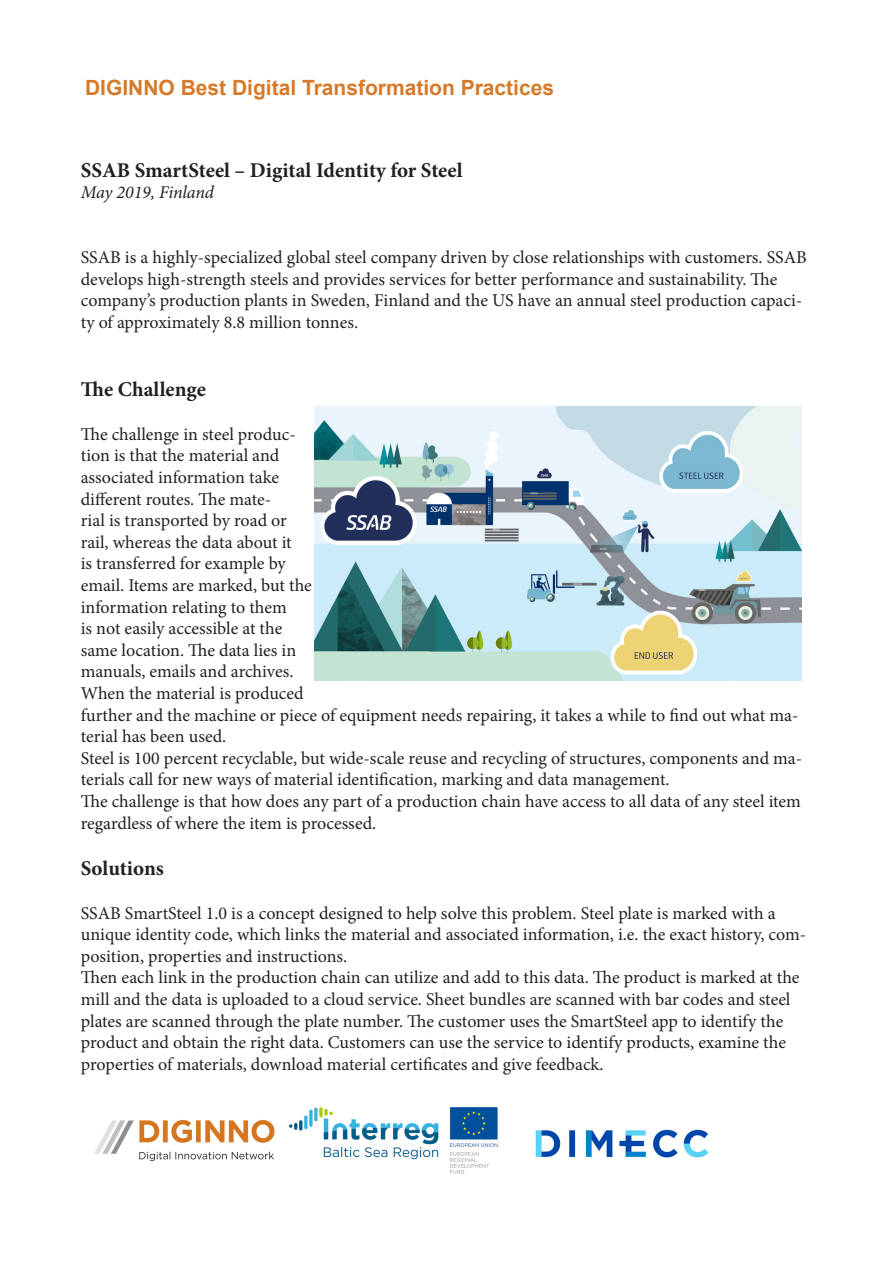
<style>
.page{position:relative;width:893px;height:1263px;background:#fff}
.page>*{position:absolute;margin:0;border:0;box-sizing:border-box;transform-origin:0 0}
.t1{font:700 21px "Minion Pro";letter-spacing:-.005em;color:#231f20}
.t2{font:700 21px "Arial";color:#d67a29}
.t3{font:18px/21.6px "Minion Pro";color:#231f20}
.t4{font:italic 18px "Minion Pro";letter-spacing:-.01em;color:#231f20}
</style>
<div class="page">
<img style="left:94px;top:1108px;width:403px;height:65px">
<img style="left:535px;top:1129px;width:174px;height:29px">
<img style="left:315px;top:406px;width:487px;height:274px">
<p class="t2" style="left:85px;top:76px;width:471px">DIGINNO Best Digital Transformation Practices</p>
<p class="t1" style="left:81px;top:155px;width:383px">SSAB SmartSteel – Digital Identity for Steel</p>
<p class="t4" style="left:81px;top:180px;width:135px">May 2019, Finland</p>
<p class="t3" style="left:81px;top:247px;width:727px">SSAB is a highly-specialized global steel company driven by close relationships with customers. SSAB develops high-strength steels and provides services for better performance and sustainability. The company’s production plants in Sweden, Finland and the US have an annual steel production capaci&shy;ty of approximately 8.8 million tonnes.</p>
<p class="t1" style="left:81px;top:375px;width:127px">The Challenge</p>
<p class="t3" style="left:81px;top:423px;width:723px">The challenge in steel produc-<br>tion is that the material and<br>associated information take<br>different routes. The mate-<br>rial is transported by road or<br>rail, whereas the data about it<br>is transferred for example by<br>email. Items are marked, but the<br>information relating to them<br>is not easily accessible at the<br>same location. The data lies in<br>manuals, emails and archives.<br>When the material is produced<br>further and the machine or piece of equipment needs repairing, it takes a while to find out what ma&shy;terial has been used.<br>Steel is 100 percent recyclable, but wide-scale reuse and recycling of structures, components and ma&shy;terials call for new ways of material identification, marking and data management.<br>The challenge is that how does any part of a production chain have access to all data of any steel item regardless of where the item is processed.</p>
<p class="t1" style="left:81px;top:854px;width:85px">Solutions</p>
<p class="t3" style="left:81px;top:902px;width:727px">SSAB SmartSteel 1.0 is a concept designed to help solve this problem. Steel plate is marked with a unique identity code, which links the material and associated information, i.e. the exact history, com&shy;position, properties and instructions.<br>Then each link in the production chain can utilize and add to this data. The product is marked at the mill and the data is uploaded to a cloud service. Sheet bundles are scanned with bar codes and steel plates are scanned through the plate number. The customer uses the SmartSteel app to identify the product and obtain the right data. Customers can use the service to identify products, examine the properties of materials, download material certificates and give feedback.</p>
</div>
